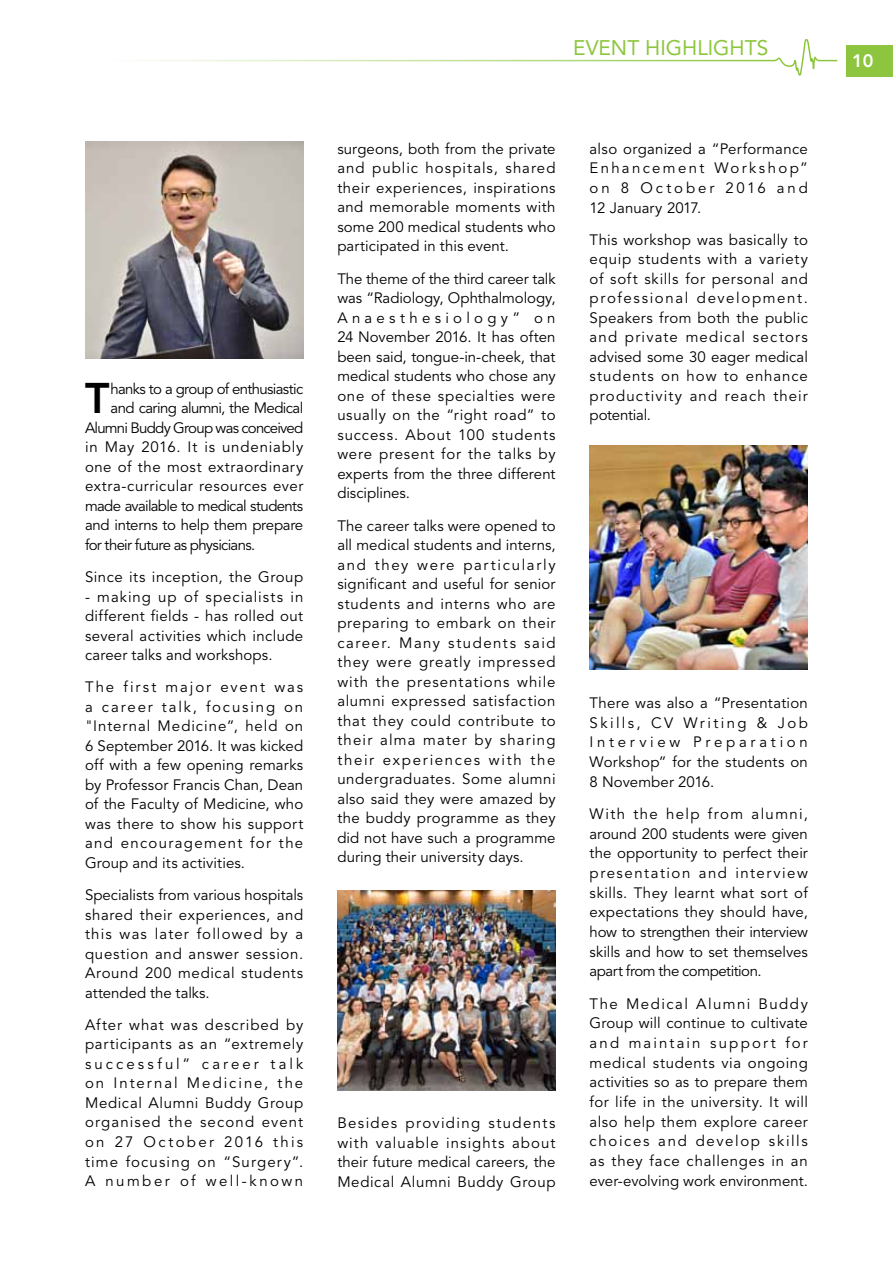
<style>
.page{position:relative;width:893px;height:1263px;background:#fff}
.page>*{position:absolute;margin:0;border:0;box-sizing:border-box;transform-origin:0 0}
.t1{font:800 42.6px "Avenir";color:#000}
.t2{font:21px "Avenir";color:#8dc63e}
.t3{font:800 18px "Avenir";color:#fff}
.t4{font:15px/19.5px "Avenir";letter-spacing:.01em;color:#000;text-align:justify}
.t5{font:15px "Avenir";letter-spacing:-.045em;color:#000}
.t6{font:15px "Avenir";letter-spacing:.03em;color:#000}
.t7{font:15px "Avenir";letter-spacing:-.055em;color:#000}
.t8{font:15px "Avenir";letter-spacing:-.02em;color:#000}
.t9{font:15px "Avenir";letter-spacing:.05em;color:#000}
</style>
<div class="page">
<img style="left:337px;top:891px;width:219px;height:199px">
<img style="left:85px;top:141px;width:218px;height:217px">
<img style="left:590px;top:446px;width:218px;height:223px">
<div style="left:846px;top:45px;width:47px;height:32px;background:#8dc63e"></div>
<svg style="left:142px;top:39px;width:696px;height:37px"></svg>
<h2 class="t2" style="left:573px;top:35px;width:197px">EVENT HIGHLIGHTS</h2>
<h1 class="t1" style="left:85px;top:373px;width:26px">T</h1>
<p class="t5" style="left:111px;top:380px;width:194px">hanks to a group of enthusiastic</p>
<p class="t5" style="left:111px;top:400px;width:194px">and caring alumni, the Medical</p>
<p class="t7" style="left:85px;top:419px;width:220px">Alumni Buddy Group was conceived</p>
<p class="t9" style="left:85px;top:439px;width:220px">in May 2016. It is undeniably</p>
<p class="t6" style="left:85px;top:458px;width:220px">one of the most extraordinary</p>
<p class="t6" style="left:85px;top:478px;width:220px">extra-curricular resources ever</p>
<p class="t5" style="left:85px;top:497px;width:220px">made available to medical students</p>
<p class="t8" style="left:85px;top:517px;width:220px">and interns to help them prepare</p>
<p class="t5" style="left:85px;top:536px;width:172px">for their future as physicians.</p>
<p class="t6" style="left:85px;top:568px;width:220px">Since its inception, the Group</p>
<p class="t4" style="left:85px;top:587px;width:220px">- making up of specialists in different fields - has rolled out several activities which include career talks and workshops.</p>
<p class="t4" style="left:85px;top:678px;width:220px">The first major event was a career talk, focusing on "Internal Medicine”, held on 6 September 2016. It was kicked off with a few opening remarks by Professor Francis Chan, Dean of the Faculty of Medicine, who was there to show his support and encouragement for the Group and its activities.</p>
<p class="t4" style="left:85px;top:886px;width:220px">Specialists from various hospitals shared their experiences, and this was later followed by a question and answer session.<br>Around 200 medical students attended the talks.</p>
<p class="t4" style="left:85px;top:1015px;width:220px">After what was described by participants as an “extremely successful” career talk on Internal Medicine, the Medical Alumni Buddy Group organised the second event on 27 October 2016 this time focusing on “Surgery”.<br>A number of well-known</p>
<p class="t4" style="left:337px;top:139px;width:220px">surgeons, both from the private and public hospitals, shared their experiences, inspirations and memorable moments with some 200 medical students who participated in this event.</p>
<p class="t4" style="left:337px;top:269px;width:220px">The theme of the third career talk was “Radiology, Ophthalmology, Anaesthesiology” on 24 November 2016. It has often been said, tongue-in-cheek, that medical students who chose any one of these specialties were usually on the “right road” to success. About 100 students were present for the talks by experts from the three different disciplines.</p>
<p class="t4" style="left:337px;top:516px;width:220px">The career talks were opened to all medical students and interns, and they were particularly significant and useful for senior students and interns who are preparing to embark on their career. Many students said they were greatly impressed with the presentations while alumni expressed satisfaction that they could contribute to their alma mater by sharing their experiences with the undergraduates. Some alumni also said they were amazed by the buddy programme as they did not have such a programme during their university days.</p>
<p class="t4" style="left:337px;top:1114px;width:220px">Besides providing students with valuable insights about their future medical careers, the Medical Alumni Buddy Group</p>
<p class="t4" style="left:590px;top:139px;width:220px">also organized a “Performance Enhancement Workshop” on 8 October 2016 and 12 January 2017.</p>
<p class="t4" style="left:590px;top:230px;width:220px">This workshop was basically to equip students with a variety of soft skills for personal and professional development.<br>Speakers from both the public and private medical sectors advised some 30 eager medical students on how to enhance productivity and reach their potential.</p>
<p class="t4" style="left:590px;top:693px;width:220px">There was also a “Presentation Skills, CV Writing &amp; Job Interview Preparation Workshop” for the students on 8 November 2016.</p>
<p class="t4" style="left:590px;top:804px;width:220px">With the help from alumni, around 200 students were given the opportunity to perfect their presentation and interview skills. They learnt what sort of expectations they should have, how to strengthen their interview skills and how to set themselves apart from the competition.</p>
<p class="t4" style="left:590px;top:994px;width:220px">The Medical Alumni Buddy Group will continue to cultivate and maintain support for medical students via ongoing activities so as to prepare them for life in the university. It will also help them explore career choices and develop skills as they face challenges in an ever-evolving work environment.</p>
<p class="t3" style="left:852px;top:50px;width:23px">10</p>
</div>
